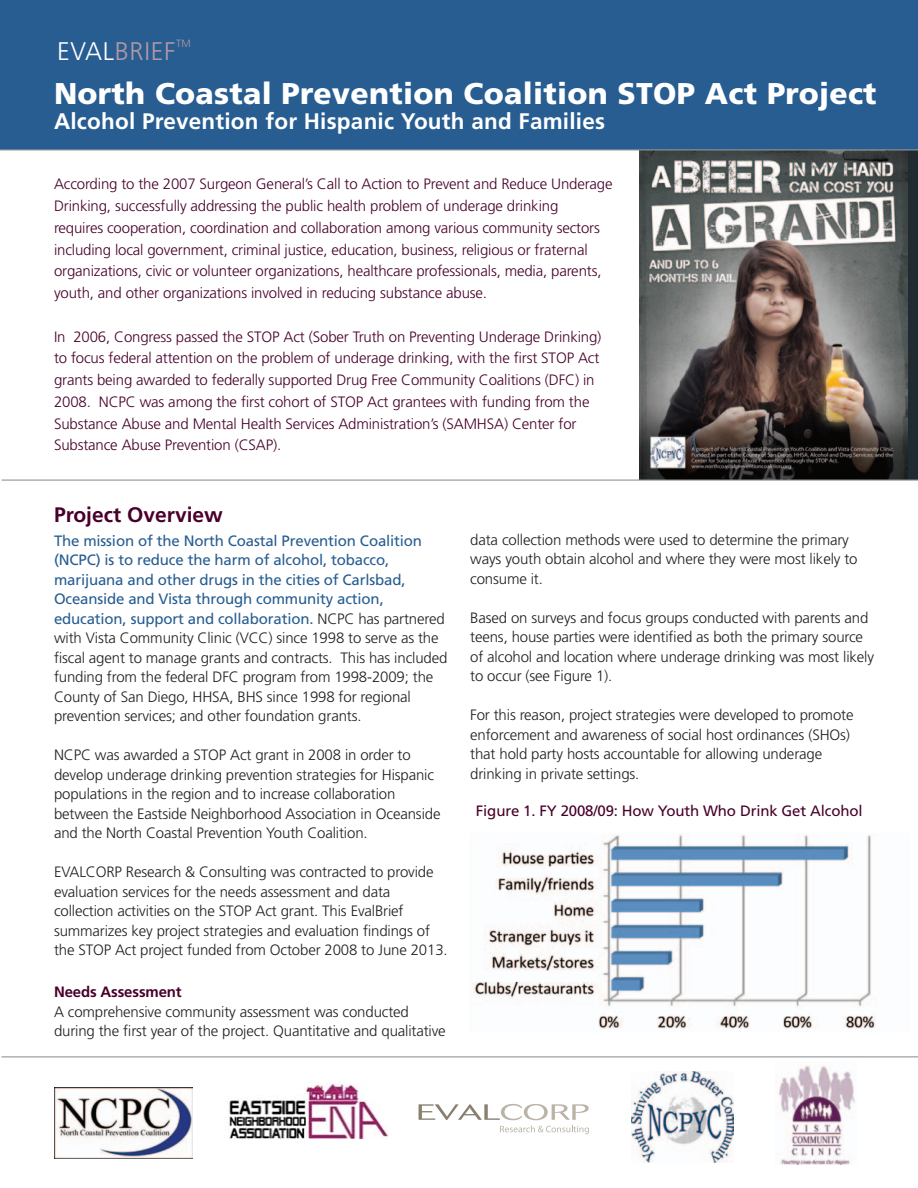
<style>
.page{position:relative;width:918px;height:1188px;background:#fff}
.page>*{position:absolute;margin:0;border:0;box-sizing:border-box;transform-origin:0 0}
.t1{font:900 30px "Frutiger";letter-spacing:.01em;color:#fff}
.t2{font:300 25.5px "Frutiger";letter-spacing:.025em;color:#b498a3}
.t3{font:700 22.5px "Frutiger";letter-spacing:.01em;color:#fff}
.t4{font:700 21px "Frutiger";color:#48002a}
.t5{font:300 15px/19.5px "Frutiger";letter-spacing:-.01em;color:#231f20}
.t6{font:300 15px/21.8px "Frutiger";letter-spacing:-.01em;color:#48002a}
.t7{font:15px "Frutiger";letter-spacing:-.01em;color:#48002a}
.t8{font:700 15px "Frutiger";letter-spacing:-.01em;color:#48002a}
.t9{font:300 10.5px "Frutiger";color:#b498a3}
.s1{color:#fff}
.s2{font-weight:400;color:#275d91}
</style>
<div class="page">
<div style="left:639px;top:148px;width:279px;height:332px;background:#1f2a31"></div>
<img style="left:639px;top:150px;width:269px;height:329px">
<div style="left:0;top:0;width:918px;height:150px;background:#275d91"></div>
<svg style="left:419px;top:1104px;width:170px;height:16px"></svg>
<svg style="left:500px;top:1126px;width:89px;height:8px"></svg>
<hr style="left:2px;top:480px;width:916px;height:1px;background:#939598">
<hr style="left:2px;top:1056px;width:916px;height:1px;background:#939598">
<img style="left:472px;top:834px;width:404px;height:195px">
<img style="left:54px;top:1087px;width:138px;height:72px">
<img style="left:632px;top:1071px;width:101px;height:91px">
<img style="left:229px;top:1083px;width:159px;height:56px">
<img style="left:778px;top:1065px;width:77px;height:100px">
<h2 class="t2" style="left:57px;top:37px;width:120px"><span class="s1">EVAL</span>BRIEF</h2>
<p class="t9" style="left:176px;top:37px;width:16px">TM</p>
<h1 class="t1" style="left:54px;top:75px;width:824px">North Coastal Prevention Coalition STOP Act Project</h1>
<h3 class="t3" style="left:54px;top:108px;width:553px">Alcohol Prevention for Hispanic Youth and Families</h3>
<p class="t6" style="left:54px;top:173px;width:560px">According to the 2007 Surgeon General’s Call to Action to Prevent and Reduce Underage Drinking, successfully addressing the public health problem of underage drinking<br>requires cooperation, coordination and collaboration among various community sectors including local government, criminal justice, education, business, religious or fraternal organizations, civic or volunteer organizations, healthcare professionals, media, parents, youth, and other organizations involved in reducing substance abuse.</p>
<p class="t6" style="left:54px;top:326px;width:549px">In 2006, Congress passed the STOP Act (Sober Truth on Preventing Underage Drinking) to focus federal attention on the problem of underage drinking, with the first STOP Act grants being awarded to federally supported Drug Free Community Coalitions (DFC) in 2008. NCPC was among the first cohort of STOP Act grantees with funding from the Substance Abuse and Mental Health Services Administration’s (SAMHSA) Center for Substance Abuse Prevention (CSAP).</p>
<h3 class="t4" style="left:54px;top:502px;width:170px">Project Overview</h3>
<p class="t5" style="left:54px;top:531px;width:395px"><span class="s2">The mission of the North Coastal Prevention Coalition (NCPC) is to reduce the harm of alcohol, tobacco, marijuana and other drugs in the cities of Carlsbad, Oceanside and Vista through community action, education, support and collaboration.</span> NCPC has partnered with Vista Community Clinic (VCC) since 1998 to serve as the fiscal agent to manage grants and contracts. This has included funding from the federal DFC program from 1998-2009; the County of San Diego, HHSA, BHS since 1998 for regional prevention services; and other foundation grants.</p>
<p class="t5" style="left:54px;top:745px;width:388px">NCPC was awarded a STOP Act grant in 2008 in order to develop underage drinking prevention strategies for Hispanic populations in the region and to increase collaboration between the Eastside Neighborhood Association in Oceanside and the North Coastal Prevention Youth Coalition.</p>
<p class="t5" style="left:54px;top:862px;width:395px">EVALCORP Research &amp; Consulting was contracted to provide evaluation services for the needs assessment and data collection activities on the STOP Act grant. This EvalBrief summarizes key project strategies and evaluation findings of the STOP Act project funded from October 2008 to June 2013.</p>
<p class="t8" style="left:54px;top:983px;width:129px">Needs Assessment</p>
<p class="t5" style="left:54px;top:1002px;width:393px">A comprehensive community assessment was conducted during the first year of the project. Quantitative and qualitative</p>
<p class="t5" style="left:470px;top:530px;width:389px">data collection methods were used to determine the primary ways youth obtain alcohol and where they were most likely to consume it.</p>
<p class="t5" style="left:470px;top:608px;width:405px">Based on surveys and focus groups conducted with parents and teens, house parties were identified as both the primary source of alcohol and location where underage drinking was most likely to occur (see Figure 1).</p>
<p class="t5" style="left:470px;top:705px;width:385px">For this reason, project strategies were developed to promote enforcement and awareness of social host ordinances (SHOs) that hold party hosts accountable for allowing underage drinking in private settings.</p>
<p class="t7" style="left:476px;top:802px;width:388px">Figure 1. FY 2008/09: How Youth Who Drink Get Alcohol</p>
</div>
